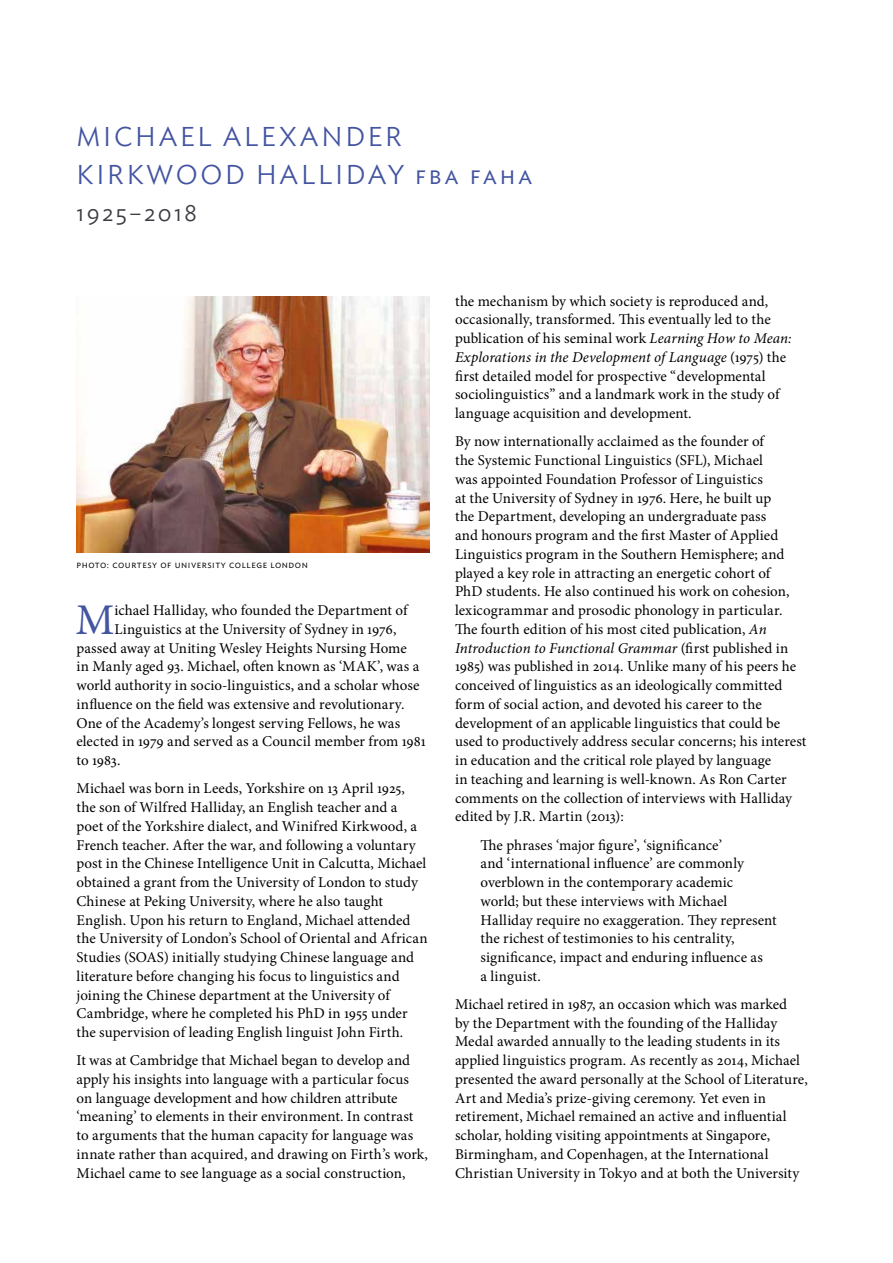
<style>
.page{position:relative;width:893px;height:1263px;background:#fff}
.page>*{position:absolute;margin:0;border:0;box-sizing:border-box;transform-origin:0 0}
.t1{font:43.8px "Minion Pro";color:#4354a1}
.t2{font:300 27px/37.5px "Ideal Sans";letter-spacing:.1em;color:#4354a1}
.t3{font:300 24px "Ideal Sans";color:#3b3c43}
.t4{font:15px/18.8px "Minion Pro";letter-spacing:.005em;color:#000}
.t5{font:300 10.5px "Ideal Sans";letter-spacing:.05em;color:#000}
.s1{font-style:italic}
</style>
<div class="page">
<img style="left:77px;top:296px;width:352px;height:257px">
<h2 class="t2" style="left:77px;top:116px;width:458px">MICHAEL ALEXANDER<br>KIRKWOOD HALLIDAY FBA FAHA</h2>
<h3 class="t3" style="left:77px;top:195px;width:122px">1925–2018</h3>
<p class="t5" style="left:77px;top:556px;width:233px">photo: courtesy of university college london</p>
<h1 class="t1" style="left:75px;top:590px;width:41px">M</h1>
<p class="t4" style="left:114px;top:601px;width:296px">ichael Halliday, who founded the Department of</p>
<p class="t4" style="left:114px;top:620px;width:283px">Linguistics at the University of Sydney in 1976,</p>
<p class="t4" style="left:77px;top:638px;width:332px">passed away at Uniting Wesley Heights Nursing Home</p>
<p class="t4" style="left:77px;top:657px;width:344px">in Manly aged 93. Michael, often known as ‘MAK’, was a</p>
<p class="t4" style="left:77px;top:676px;width:344px">world authority in socio-linguistics, and a scholar whose</p>
<p class="t4" style="left:77px;top:695px;width:329px">influence on the field was extensive and revolutionary.</p>
<p class="t4" style="left:77px;top:713px;width:325px">One of the Academy’s longest serving Fellows, he was</p>
<p class="t4" style="left:77px;top:732px;width:351px">elected in 1979 and served as a Council member from 1981</p>
<p class="t4" style="left:77px;top:751px;width:45px">to 1983.</p>
<p class="t4" style="left:77px;top:779px;width:353px">Michael was born in Leeds, Yorkshire on 13 April 1925, the son of Wilfred Halliday, an English teacher and a<br>poet of the Yorkshire dialect, and Winifred Kirkwood, a French teacher. After the war, and following a voluntary post in the Chinese Intelligence Unit in Calcutta, Michael obtained a grant from the University of London to study Chinese at Peking University, where he also taught English. Upon his return to England, Michael attended the University of London’s School of Oriental and African Studies (SOAS) initially studying Chinese language and literature before changing his focus to linguistics and joining the Chinese department at the University of Cambridge, where he completed his PhD in 1955 under the supervision of leading English linguist John Firth.</p>
<p class="t4" style="left:77px;top:1051px;width:353px">It was at Cambridge that Michael began to develop and apply his insights into language with a particular focus on language development and how children attribute ‘meaning’ to elements in their environment. In contrast to arguments that the human capacity for language was innate rather than acquired, and drawing on Firth’s work, Michael came to see language as a social construction,</p>
<p class="t4" style="left:455px;top:292px;width:338px">the mechanism by which society is reproduced and, occasionally, transformed. This eventually led to the publication of his seminal work <span class="s1">Learning How to Mean:<br>Explorations in the Development of Language</span> (1975) the first detailed model for prospective “developmental sociolinguistics” and a landmark work in the study of language acquisition and development.</p>
<p class="t4" style="left:455px;top:432px;width:352px">By now internationally acclaimed as the founder of<br>the Systemic Functional Linguistics (SFL), Michael<br>was appointed Foundation Professor of Linguistics<br>at the University of Sydney in 1976. Here, he built up<br>the Department, developing an undergraduate pass<br>and honours program and the first Master of Applied Linguistics program in the Southern Hemisphere; and played a key role in attracting an energetic cohort of<br>PhD students. He also continued his work on cohesion, lexicogrammar and prosodic phonology in particular.<br>The fourth edition of his most cited publication, <span class="s1">An Introduction to Functional Grammar</span> (first published in 1985) was published in 2014. Unlike many of his peers he conceived of linguistics as an ideologically committed form of social action, and devoted his career to the development of an applicable linguistics that could be used to productively address secular concerns; his interest in education and the critical role played by language<br>in teaching and learning is well-known. As Ron Carter comments on the collection of interviews with Halliday edited by J.R. Martin (2013):</p>
<p class="t4" style="left:480px;top:835px;width:297px">The phrases ‘major figure’, ‘significance’<br>and ‘international influence’ are commonly overblown in the contemporary academic<br>world; but these interviews with Michael Halliday require no exaggeration. They represent the richest of testimonies to his centrality, significance, impact and enduring influence as<br>a linguist.</p>
<p class="t4" style="left:455px;top:995px;width:354px">Michael retired in 1987, an occasion which was marked<br>by the Department with the founding of the Halliday Medal awarded annually to the leading students in its applied linguistics program. As recently as 2014, Michael presented the award personally at the School of Literature, Art and Media’s prize-giving ceremony. Yet even in retirement, Michael remained an active and influential scholar, holding visiting appointments at Singapore, Birmingham, and Copenhagen, at the International Christian University in Tokyo and at both the University</p>
</div>
